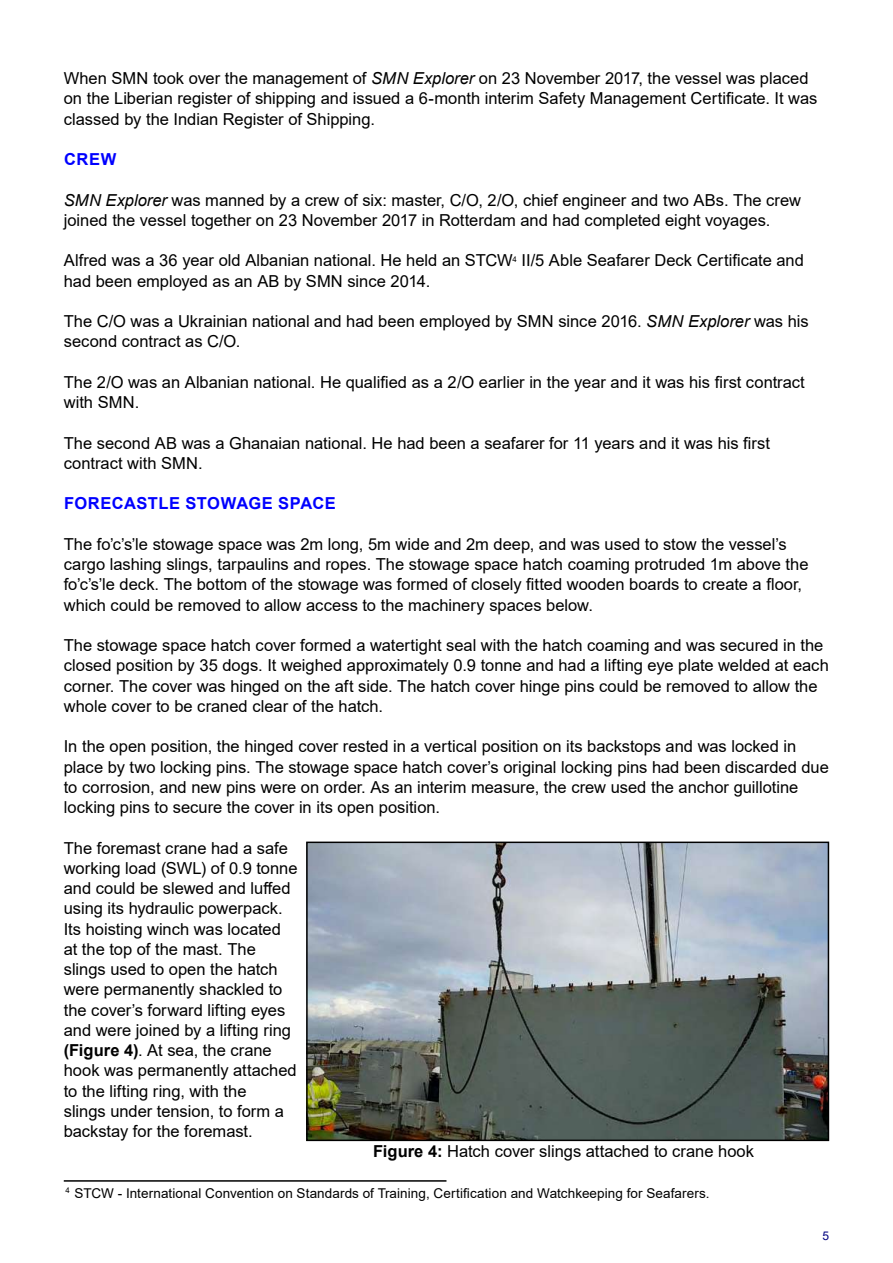
<style>
.page{position:relative;width:893px;height:1263px;background:#fff}
.page>*{position:absolute;margin:0;border:0;box-sizing:border-box;transform-origin:0 0}
.t1{font:16.5px/20.2px "Arial";color:#000}
.t2{font:700 16.5px "Arial";letter-spacing:.03em;color:#00f}
.t3{font:13.5px "Arial";letter-spacing:.005em;color:#000}
.t4{font:12px "Arial";color:#000080}
.s1{font-style:italic}
.s2{font-weight:700}
</style>
<div class="page">
<hr style="left:64px;top:1180px;width:382px;height:2px;background:#000">
<img style="left:309px;top:844px;width:517px;height:294px">
<div style="left:306px;top:841px;width:523px;height:300px;border:2px solid #000"></div>
<p class="t1" style="left:64px;top:68px;width:755px">When SMN took over the management of <span class="s1">SMN Explorer</span> on 23 November 2017, the vessel was placed on the Liberian register of shipping and issued a 6-month interim Safety Management Certificate. It was classed by the Indian Register of Shipping.</p>
<p class="t2" style="left:64px;top:148px;width:54px">CREW</p>
<p class="t1" style="left:64px;top:190px;width:739px"><span class="s1">SMN Explorer</span> was manned by a crew of six: master, C/O, 2/O, chief engineer and two ABs. The crew joined the vessel together on 23 November 2017 in Rotterdam and had completed eight voyages.</p>
<p class="t1" style="left:64px;top:250px;width:742px">Alfred was a 36 year old Albanian national. He held an STCW<sup>4</sup> II/5 Able Seafarer Deck Certificate and had been employed as an AB by SMN since 2014.</p>
<p class="t1" style="left:64px;top:311px;width:746px">The C/O was a Ukrainian national and had been employed by SMN since 2016. <span class="s1">SMN Explorer</span> was his second contract as C/O.</p>
<p class="t1" style="left:64px;top:372px;width:743px">The 2/O was an Albanian national. He qualified as a 2/O earlier in the year and it was his first contract with SMN.</p>
<p class="t1" style="left:64px;top:433px;width:708px">The second AB was a Ghanaian national. He had been a seafarer for 11 years and it was his first contract with SMN.</p>
<p class="t2" style="left:64px;top:492px;width:273px">FORECASTLE STOWAGE SPACE</p>
<p class="t1" style="left:64px;top:534px;width:746px">The fo’c’s’le stowage space was 2m long, 5m wide and 2m deep, and was used to stow the vessel’s cargo lashing slings, tarpaulins and ropes. The stowage space hatch coaming protruded 1m above the fo’c’s’le deck. The bottom of the stowage was formed of closely fitted wooden boards to create a floor, which could be removed to allow access to the machinery spaces below.</p>
<p class="t1" style="left:64px;top:635px;width:767px">The stowage space hatch cover formed a watertight seal with the hatch coaming and was secured in the closed position by 35 dogs. It weighed approximately 0.9 tonne and had a lifting eye plate welded at each corner. The cover was hinged on the aft side. The hatch cover hinge pins could be removed to allow the whole cover to be craned clear of the hatch.</p>
<p class="t1" style="left:64px;top:736px;width:767px">In the open position, the hinged cover rested in a vertical position on its backstops and was locked in place by two locking pins. The stowage space hatch cover’s original locking pins had been discarded due to corrosion, and new pins were on order. As an interim measure, the crew used the anchor guillotine locking pins to secure the cover in its open position.</p>
<p class="t1" style="left:64px;top:838px;width:235px">The foremast crane had a safe working load (SWL) of 0.9 tonne and could be slewed and luffed using its hydraulic powerpack.<br>Its hoisting winch was located at the top of the mast. The slings used to open the hatch were permanently shackled to the cover’s forward lifting eyes and were joined by a lifting ring <span class="s2">(Figure 4)</span>. At sea, the crane hook was permanently attached to the lifting ring, with the<br>slings under tension, to form a backstay for the foremast.</p>
<p class="t1" style="left:373px;top:1141px;width:382px"><span class="s2">Figure 4:</span> Hatch cover slings attached to crane hook</p>
<p class="t3" style="left:65px;top:1184px;width:646px"><sup>4</sup> STCW - International Convention on Standards of Training, Certification and Watchkeeping for Seafarers.</p>
<p class="t4" style="left:822px;top:1228px;width:8px">5</p>
</div>
